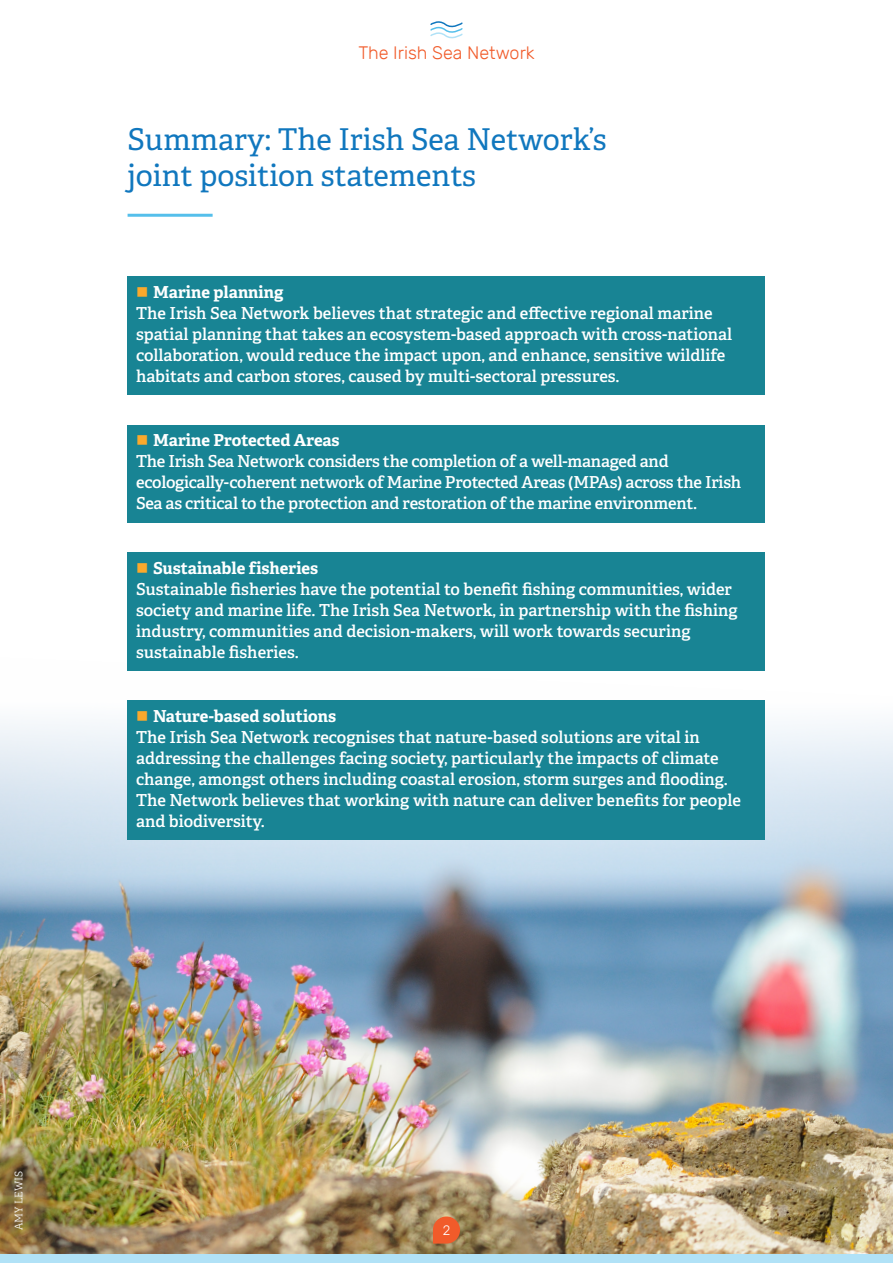
<style>
.page{position:relative;width:893px;height:1263px;background:#fff}
.page>*{position:absolute;margin:0;border:0;box-sizing:border-box;transform-origin:0 0}
.t1{font:30px/36px "Adelle";color:#1077be}
.t2{font:300 18px "Rubik";color:#f15b2a}
.t3{font:600 16.5px/21px "Adelle";color:#fff}
.t4{font:700 16.5px "Adelle";color:#fff}
.t5{font:300 13.5px "Rubik";color:#fff}
.t6{font:300 10.5px "Adelle";color:#fff}
.s1{color:#faa92c}
</style>
<div class="page">
<img style="left:0;top:656px;width:893px;height:598px">
<svg style="left:430px;top:21px;width:33px;height:18px"></svg>
<div style="left:0;top:1254px;width:893px;height:9px;background:#b1e2f7"></div>
<svg style="left:433px;top:1216px;width:27px;height:27px"></svg>
<hr style="left:128px;top:214px;width:85px;height:3px;background:#55bfeb">
<div style="left:128px;top:276px;width:637px;height:119px;background:#188494"></div>
<div style="left:128px;top:552px;width:637px;height:119px;background:#188494"></div>
<div style="left:128px;top:700px;width:637px;height:140px;background:#188494"></div>
<div style="left:128px;top:425px;width:637px;height:97px;background:#188494"></div>
<p class="t2" style="left:358px;top:43px;width:178px">The Irish Sea Network</p>
<p class="t1" style="left:128px;top:120px;width:481px">Summary: The Irish Sea Network’s joint position statements</p>
<p class="t4" style="left:136px;top:280px;width:149px"><span class="s1">■</span> Marine planning</p>
<p class="t3" style="left:136px;top:302px;width:598px">The Irish Sea Network believes that strategic and effective regional marine spatial planning that takes an ecosystem-based approach with cross-national collaboration, would reduce the impact upon, and enhance, sensitive wildlife habitats and carbon stores, caused by multi-sectoral pressures.</p>
<p class="t4" style="left:136px;top:428px;width:205px"><span class="s1">■</span> Marine Protected Areas</p>
<p class="t3" style="left:136px;top:450px;width:607px">The Irish Sea Network considers the completion of a well-managed and ecologically-coherent network of Marine Protected Areas (MPAs) across the Irish<br>Sea as critical to the protection and restoration of the marine environment.</p>
<p class="t4" style="left:136px;top:556px;width:184px"><span class="s1">■</span> Sustainable fisheries</p>
<p class="t3" style="left:136px;top:577px;width:603px">Sustainable fisheries have the potential to benefit fishing communities, wider society and marine life. The Irish Sea Network, in partnership with the fishing industry, communities and decision-makers, will work towards securing sustainable fisheries.</p>
<p class="t4" style="left:136px;top:704px;width:202px"><span class="s1">■</span> Nature-based solutions</p>
<p class="t3" style="left:136px;top:725px;width:606px">The Irish Sea Network recognises that nature-based solutions are vital in addressing the challenges facing society, particularly the impacts of climate change, amongst others including coastal erosion, storm surges and flooding.<br>The Network believes that working with nature can deliver benefits for people and biodiversity.</p>
<p class="t6" style="left:11px;top:1230px;width:61px;rotate:-90deg">AMY LEWIS</p>
<p class="t5" style="left:443px;top:1222px;width:9px">2</p>
</div>
